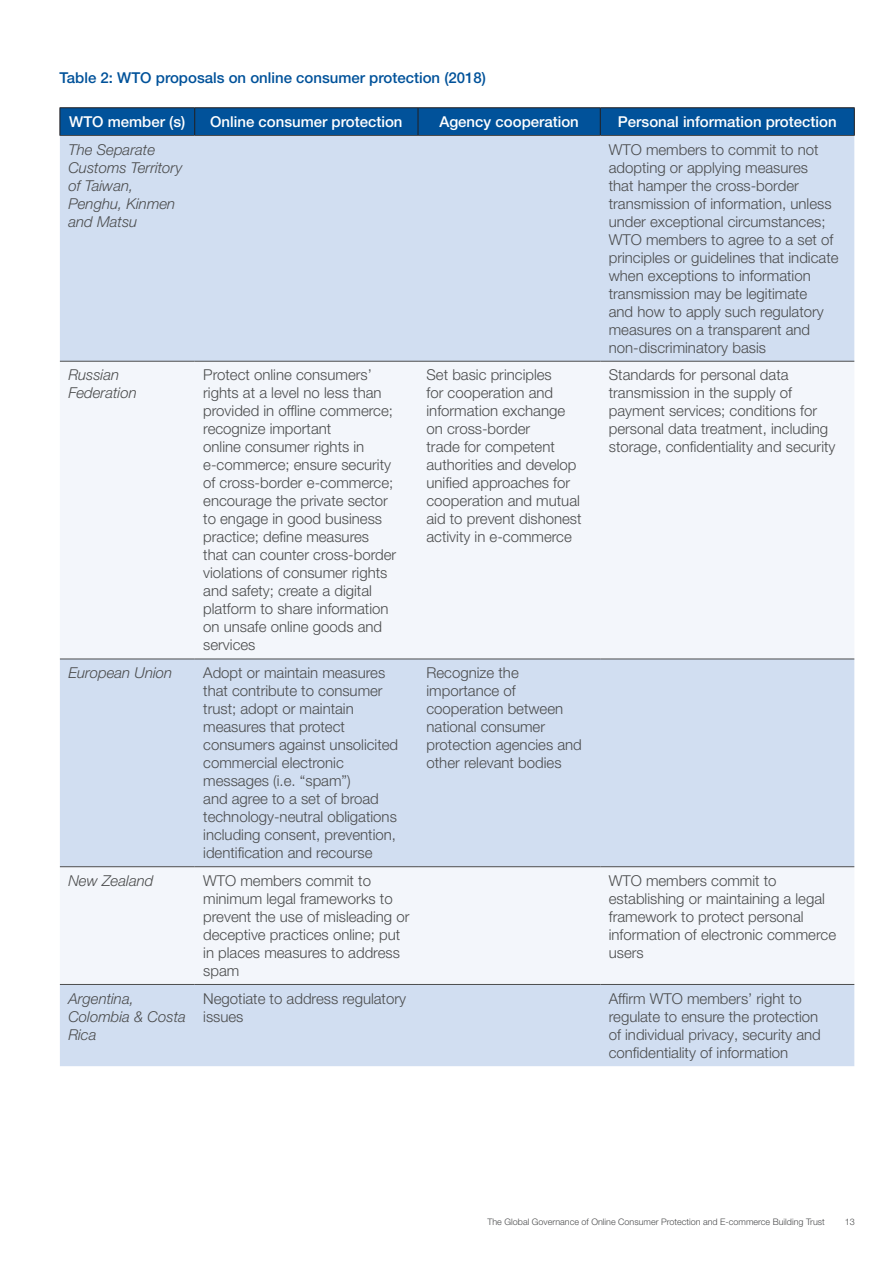
<style>
.page{position:relative;width:893px;height:1263px;background:#fff}
.page>*{position:absolute;margin:0;border:0;box-sizing:border-box;transform-origin:0 0}
.t1{font:300 15px/18px "Helvetica Neue LT Pro";color:#4b4c4d}
.t2{font:italic 300 15px/18px "Helvetica Neue LT Pro";color:#4b4c4d}
.t3{font:500 15px "Helvetica Neue LT Pro";color:#fff}
.t4{font:500 15px "Helvetica Neue LT Pro";color:#01529a}
.t5{font:300 9px "Helvetica Neue LT Pro";color:#4b4c4d}
</style>
<div class="page">
<div style="left:60px;top:136px;width:794px;height:930px;background:#d1def1"></div>
<svg style="left:60px;top:362px;width:794px;height:622px;fill:#f3f6fb"></svg>
<hr style="left:60px;top:107px;width:135px;height:1px;background:#231f20">
<hr style="left:195px;top:107px;width:223px;height:1px;background:#231f20">
<hr style="left:418px;top:107px;width:182px;height:1px;background:#231f20">
<hr style="left:600px;top:107px;width:255px;height:1px;background:#231f20">
<div style="left:60px;top:108px;width:795px;height:27px;background:#01529a"></div>
<hr style="left:60px;top:135px;width:135px;height:1px;background:#4b4c4d">
<hr style="left:195px;top:135px;width:223px;height:1px;background:#4b4c4d">
<hr style="left:418px;top:135px;width:182px;height:1px;background:#4b4c4d">
<hr style="left:600px;top:135px;width:255px;height:1px;background:#4b4c4d">
<hr style="left:60px;top:361px;width:135px;height:1px;background:#4b4c4d">
<hr style="left:195px;top:361px;width:223px;height:1px;background:#4b4c4d">
<hr style="left:418px;top:361px;width:182px;height:1px;background:#4b4c4d">
<hr style="left:600px;top:361px;width:254px;height:1px;background:#4b4c4d">
<hr style="left:60px;top:659px;width:135px;height:1px;background:#4b4c4d">
<hr style="left:195px;top:659px;width:223px;height:1px;background:#4b4c4d">
<hr style="left:418px;top:659px;width:182px;height:1px;background:#4b4c4d">
<hr style="left:600px;top:659px;width:254px;height:1px;background:#4b4c4d">
<hr style="left:60px;top:866px;width:135px;height:1px;background:#4b4c4d">
<hr style="left:195px;top:866px;width:223px;height:1px;background:#4b4c4d">
<hr style="left:418px;top:866px;width:182px;height:1px;background:#4b4c4d">
<hr style="left:600px;top:866px;width:254px;height:1px;background:#4b4c4d">
<hr style="left:60px;top:984px;width:135px;height:1px;background:#4b4c4d">
<hr style="left:195px;top:984px;width:223px;height:1px;background:#4b4c4d">
<hr style="left:418px;top:984px;width:182px;height:1px;background:#4b4c4d">
<hr style="left:600px;top:984px;width:254px;height:1px;background:#4b4c4d">
<p class="t4" style="left:60px;top:69px;width:428px">Table 2: WTO proposals on online consumer protection (2018)</p>
<p class="t3" style="left:69px;top:113px;width:118px">WTO member (s)</p>
<p class="t3" style="left:210px;top:113px;width:194px">Online consumer protection</p>
<p class="t3" style="left:439px;top:113px;width:141px">Agency cooperation</p>
<p class="t3" style="left:618px;top:113px;width:220px">Personal information protection</p>
<p class="t2" style="left:68px;top:140px;width:116px">The Separate<br>Customs Territory of Taiwan,<br>Penghu, Kinmen and Matsu</p>
<p class="t1" style="left:609px;top:140px;width:231px">WTO members to commit to not adopting or applying measures<br>that hamper the cross‑border transmission of information, unless under exceptional circumstances;<br>WTO members to agree to a set of principles or guidelines that indicate when exceptions to information transmission may be legitimate<br>and how to apply such regulatory measures on a transparent and non‑discriminatory basis</p>
<p class="t2" style="left:68px;top:366px;width:70px">Russian<br>Federation</p>
<p class="t1" style="left:203px;top:366px;width:195px">Protect online consumers’ rights at a level no less than provided in offline commerce; recognize important<br>online consumer rights in e‑commerce; ensure security of cross‑border e‑commerce; encourage the private sector to engage in good business practice; define measures that can counter cross‑border violations of consumer rights and safety; create a digital platform to share information on unsafe online goods and services</p>
<p class="t1" style="left:426px;top:366px;width:157px">Set basic principles<br>for cooperation and information exchange on cross‑border<br>trade for competent authorities and develop unified approaches for cooperation and mutual aid to prevent dishonest activity in e‑commerce</p>
<p class="t1" style="left:609px;top:366px;width:228px">Standards for personal data transmission in the supply of payment services; conditions for personal data treatment, including storage, confidentiality and security</p>
<p class="t2" style="left:68px;top:664px;width:105px">European Union</p>
<p class="t1" style="left:203px;top:663px;width:197px">Adopt or maintain measures that contribute to consumer trust; adopt or maintain measures that protect consumers against unsolicited commercial electronic messages (i.e. “spam”)<br>and agree to a set of broad technology‑neutral obligations including consent, prevention, identification and recourse</p>
<p class="t1" style="left:426px;top:663px;width:157px">Recognize the importance of cooperation between national consumer protection agencies and other relevant bodies</p>
<p class="t2" style="left:68px;top:871px;width:87px">New Zealand</p>
<p class="t1" style="left:203px;top:871px;width:208px">WTO members commit to minimum legal frameworks to prevent the use of misleading or deceptive practices online; put in places measures to address spam</p>
<p class="t1" style="left:609px;top:871px;width:229px">WTO members commit to establishing or maintaining a legal framework to protect personal information of electronic commerce users</p>
<p class="t2" style="left:68px;top:989px;width:119px">Argentina,<br>Colombia &amp; Costa<br>Rica</p>
<p class="t1" style="left:203px;top:989px;width:204px">Negotiate to address regulatory issues</p>
<p class="t1" style="left:609px;top:989px;width:213px">Affirm WTO members’ right to regulate to ensure the protection of individual privacy, security and confidentiality of information</p>
<p class="t5" style="left:487px;top:1216px;width:339px">The Global Governance of Online Consumer Protection and E-commerce Building Trust</p>
<p class="t5" style="left:845px;top:1216px;width:12px">13</p>
</div>
